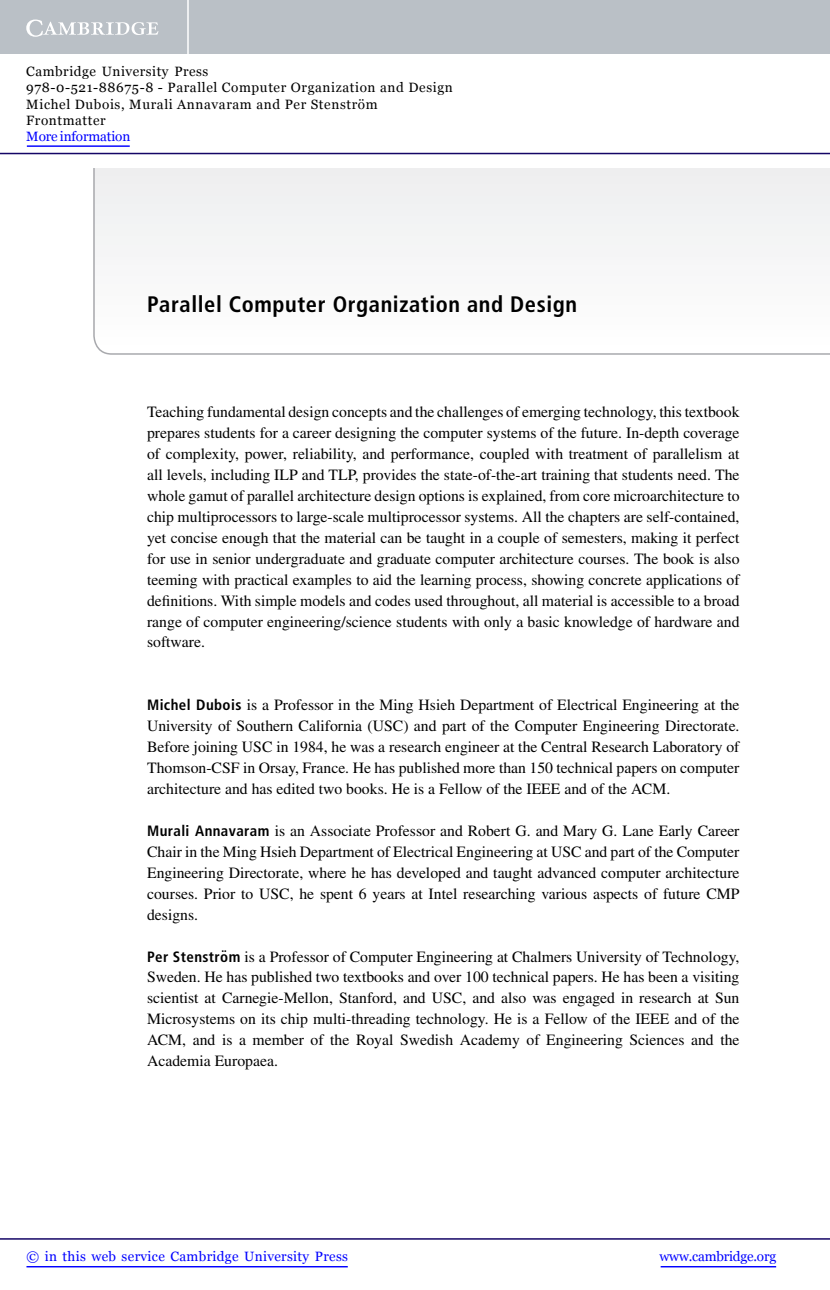
<style>
.page{position:relative;width:830px;height:1290px;background:#fff}
.page>*{position:absolute;margin:0;border:0;box-sizing:border-box;transform-origin:0 0}
.t1{font:700 condensed 22.35px "Frutiger";letter-spacing:.025em;color:#000}
.t2{font:15.75px/20.9px "Times";color:#000;text-align:justify}
.t3{font:13.5px/16.2px "Georgia";letter-spacing:.045em;color:#000}
.t4{font:13.5px "Georgia";letter-spacing:.025em;color:#00f}
.t5{font:13.5px "Georgia";letter-spacing:-.015em;color:#00f}
.t6{font:13.5px "Georgia";letter-spacing:-.01em;color:#00f}
.s1{font-family:"Frutiger";font-weight:700;font-stretch:condensed;font-size:15px}
</style>
<div class="page">
<div style="left:93px;top:169px;width:736px;height:185px;background:#f6f6f7"></div>
<div style="left:0;top:0;width:829px;height:54px;background:#bac0c6"></div>
<svg style="left:26px;top:20px;width:132px;height:17px"></svg>
<hr style="left:187px;top:0;width:2px;height:54px;background:#fff">
<hr style="left:0;top:153px;width:829px;height:1px;background:#150666">
<hr style="left:27px;top:145px;width:103px;height:2px;background:#00f">
<hr style="left:660px;top:1265px;width:115px;height:2px;background:#00f">
<hr style="left:0;top:1237px;width:829px;height:2px;background:#150666">
<hr style="left:26px;top:1265px;width:321px;height:2px;background:#00f">
<p class="t3" style="left:26px;top:64px;width:428px">Cambridge University Press<br>978-0-521-88675-8 - Parallel Computer Organization and Design Michel Dubois, Murali Annavaram and Per Stenström Frontmatter</p>
<p class="t6" style="left:26px;top:128px;width:105px">More information</p>
<h1 class="t1" style="left:147px;top:296px;width:431px">Parallel Computer Organization and Design</h1>
<p class="t2" style="left:147px;top:403px;width:593px">Teaching fundamental design concepts and the challenges of emerging technology, this textbook prepares students for a career designing the computer systems of the future. In-depth coverage of complexity, power, reliability, and performance, coupled with treatment of parallelism at all levels, including ILP and TLP, provides the state-of-the-art training that students need. The whole gamut of parallel architecture design options is explained, from core microarchitecture to chip multiprocessors to large-scale multiprocessor systems. All the chapters are self-contained, yet concise enough that the material can be taught in a couple of semesters, making it perfect for use in senior undergraduate and graduate computer architecture courses. The book is also teeming with practical examples to aid the learning process, showing concrete applications of definitions. With simple models and codes used throughout, all material is accessible to a broad range of computer engineering/science students with only a basic knowledge of hardware and software.</p>
<p class="t2" style="left:147px;top:696px;width:593px"><span class="s1">Michel Dubois</span> is a Professor in the Ming Hsieh Department of Electrical Engineering at the University of Southern California (USC) and part of the Computer Engineering Directorate.<br>Before joining USC in 1984, he was a research engineer at the Central Research Laboratory of Thomson-CSF in Orsay, France. He has published more than 150 technical papers on computer architecture and has edited two books. He is a Fellow of the IEEE and of the ACM.</p>
<p class="t2" style="left:147px;top:821px;width:593px"><span class="s1">Murali Annavaram</span> is an Associate Professor and Robert G. and Mary G. Lane Early Career Chair in the Ming Hsieh Department of Electrical Engineering at USC and part of the Computer Engineering Directorate, where he has developed and taught advanced computer architecture courses. Prior to USC, he spent 6 years at Intel researching various aspects of future CMP designs.</p>
<p class="t2" style="left:147px;top:947px;width:593px"><span class="s1">Per Stenstrom¨</span> is a Professor of Computer Engineering at Chalmers University of Technology, Sweden. He has published two textbooks and over 100 technical papers. He has been a visiting scientist at Carnegie-Mellon, Stanford, and USC, and also was engaged in research at Sun Microsystems on its chip multi-threading technology. He is a Fellow of the IEEE and of the ACM, and is a member of the Royal Swedish Academy of Engineering Sciences and the Academia Europaea.</p>
<p class="t4" style="left:26px;top:1247px;width:323px">© in this web service Cambridge University Press</p>
<p class="t5" style="left:659px;top:1247px;width:118px">www.cambridge.org</p>
</div>
